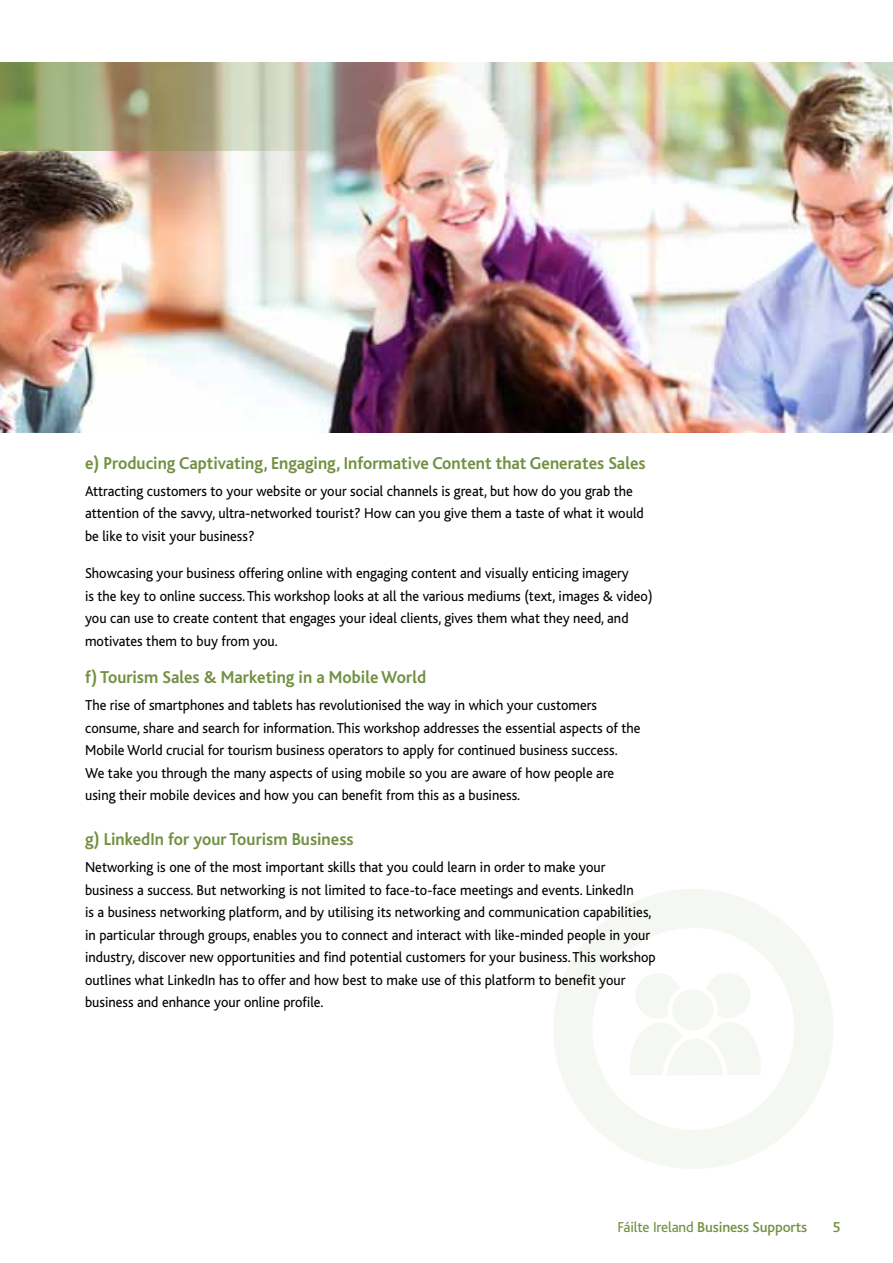
<style>
.page{position:relative;width:893px;height:1263px;background:#fff}
.page>*{position:absolute;margin:0;border:0;box-sizing:border-box;transform-origin:0 0}
.t1{font:700 18px "Bliss";color:#739042;scale:.95 1}
.t2{font:15px/22.5px "Bliss";color:#000;scale:.95 1}
.t3{font:500 15px "Bliss";letter-spacing:-.01em;color:#739042}
.s1{font-weight:400}
</style>
<div class="page">
<div style="left:705px;top:973px;width:46px;height:45px;background:#f5f7f2;border-radius:50%"></div>
<div style="left:635px;top:973px;width:46px;height:46px;background:#f5f7f2;border-radius:50%"></div>
<div style="left:670px;top:987px;width:46px;height:46px;background:#f5f7f2;border-radius:50%"></div>
<div style="left:668px;top:985px;width:50px;height:50px;border:4px solid #fff;border-radius:50%"></div>
<svg style="left:630px;top:1022px;width:131px;height:53px"></svg>
<div style="left:553px;top:889px;width:280px;height:280px;border:39px solid #739042;border-radius:50%"></div>
<img style="left:0;top:151px;width:893px;height:282px">
<img style="left:0;top:63px;width:893px;height:88px">
<p class="t1" style="left:85px;top:453px;width:592px">e) Producing Captivating, Engaging, Informative Content that Generates Sales</p>
<p class="t2" style="left:85px;top:480px;width:590px">Attracting customers to your website or your social channels is great, but how do you grab the attention of the savvy, ultra-networked tourist? How can you give them a taste of what it would be like to visit your business?</p>
<p class="t2" style="left:85px;top:562px;width:599px">Showcasing your business offering online with engaging content and visually enticing imagery<br>is the key to online success. This workshop looks at all the various mediums (text, images &amp; video) you can use to create content that engages your ideal clients, gives them what they need, and motivates them to buy from you.</p>
<p class="t1" style="left:85px;top:668px;width:361px">f) Tourism Sales &amp; Marketing in a Mobile World</p>
<p class="t2" style="left:85px;top:694px;width:586px">The rise of smartphones and tablets has revolutionised the way in which your customers consume, share and search for information. This workshop addresses the essential aspects of the Mobile World crucial for tourism business operators to apply for continued business success.<br>We take you through the many aspects of using mobile so you are aware of how people are using their mobile devices and how you can benefit from this as a business.</p>
<p class="t1" style="left:85px;top:830px;width:284px">g) LinkedIn for your Tourism Business</p>
<p class="t2" style="left:85px;top:856px;width:602px">Networking is one of the most important skills that you could learn in order to make your business a success. But networking is not limited to face-to-face meetings and events. LinkedIn<br>is a business networking platform, and by utilising its networking and communication capabilities, in particular through groups, enables you to connect and interact with like-minded people in your industry, discover new opportunities and find potential customers for your business. This workshop outlines what LinkedIn has to offer and how best to make use of this platform to benefit your business and enhance your online profile.</p>
<p class="t3" style="left:617px;top:1219px;width:191px"><span class="s1">Fáilte Ireland</span> Business Supports</p>
<p class="t3" style="left:832px;top:1219px;width:9px">5</p>
</div>
